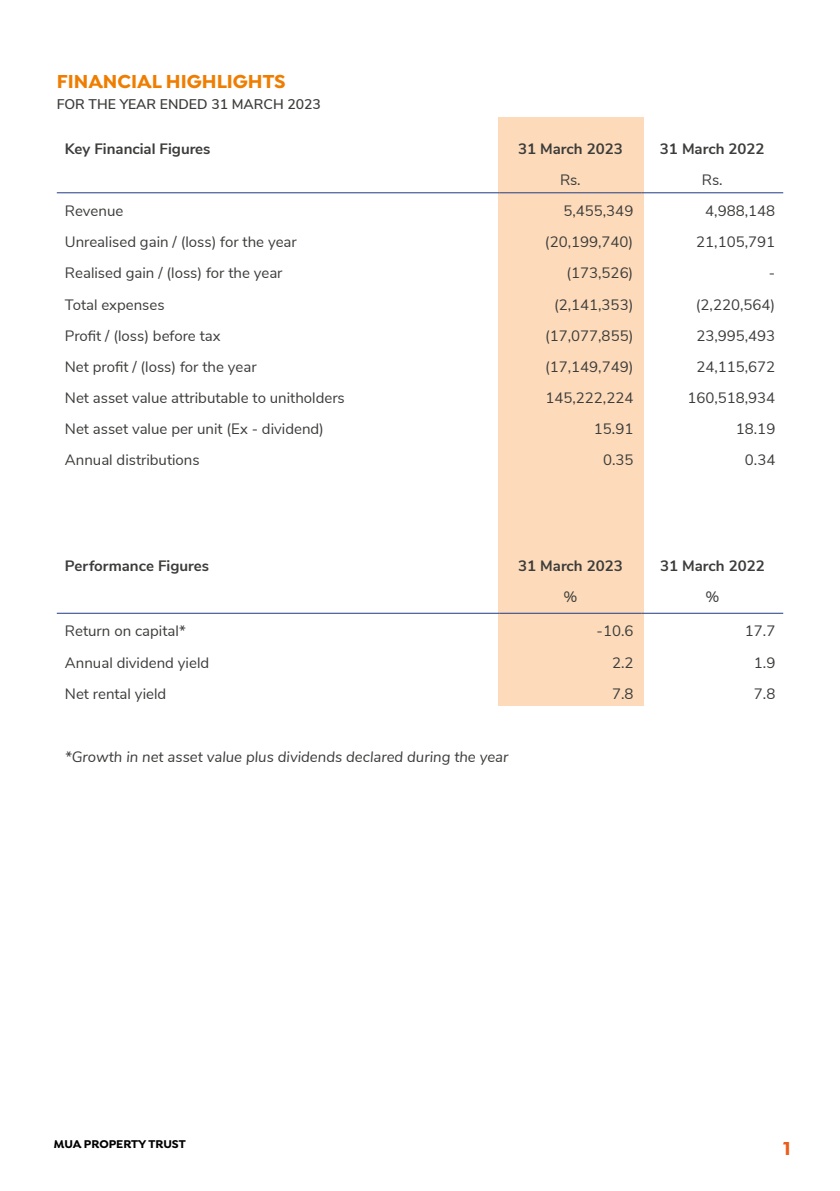
<style>
.page{position:relative;width:840px;height:1191px;background:#fff}
.page>*{position:absolute;margin:0;border:0;box-sizing:border-box;transform-origin:0 0}
.t1{font:700 20px "Isidora";color:#ef7d00}
.t2{font:700 20px "Isidora";color:#eb5d1b}
.t3{font:15px "Nunito Sans";color:#3c3c3b}
.t4{font:700 15px "Nunito Sans";color:#3c3c3b}
.t5{font:italic 15px "Nunito Sans";color:#3c3c3b}
.t6{font:600 14px "Nunito Sans";color:#3c3c3b}
.t7{font:700 12px "Isidora";color:#000}
</style>
<div class="page">
<div style="left:498px;top:117px;width:145px;height:588px;background:#fddbba"></div>
<hr style="left:57px;top:192px;width:442px;height:1px;background:#1f3b83">
<hr style="left:499px;top:192px;width:142px;height:1px;background:#1f3b83">
<hr style="left:641px;top:192px;width:141px;height:1px;background:#1f3b83">
<hr style="left:57px;top:613px;width:442px;height:1px;background:#1f3b83">
<hr style="left:499px;top:613px;width:142px;height:1px;background:#1f3b83">
<hr style="left:641px;top:613px;width:141px;height:1px;background:#1f3b83">
<h1 class="t1" style="left:57px;top:69px;width:230px">FINANCIAL HIGHLIGHTS</h1>
<p class="t6" style="left:57px;top:94px;width:265px">FOR THE YEAR ENDED 31 MARCH 2023</p>
<p class="t4" style="left:65px;top:137px;width:147px">Key Financial Figures</p>
<p class="t4" style="left:517px;top:137px;width:106px">31 March 2023</p>
<p class="t4" style="left:659px;top:137px;width:106px">31 March 2022</p>
<p class="t3" style="left:559px;top:169px;width:22px">Rs.</p>
<p class="t3" style="left:701px;top:169px;width:22px">Rs.</p>
<p class="t3" style="left:65px;top:200px;width:60px">Revenue</p>
<p class="t3" style="left:563px;top:200px;width:71px">5,455,349</p>
<p class="t3" style="left:705px;top:200px;width:71px">4,988,148</p>
<p class="t3" style="left:65px;top:231px;width:233px">Unrealised gain / (loss) for the year</p>
<p class="t3" style="left:544px;top:231px;width:90px">(20,199,740)</p>
<p class="t3" style="left:696px;top:231px;width:80px">21,105,791</p>
<p class="t3" style="left:65px;top:262px;width:219px">Realised gain / (loss) for the year</p>
<p class="t3" style="left:566px;top:262px;width:68px">(173,526)</p>
<p class="t3" style="left:768px;top:262px;width:8px">-</p>
<p class="t3" style="left:65px;top:293px;width:101px">Total expenses</p>
<p class="t3" style="left:553px;top:293px;width:81px">(2,141,353)</p>
<p class="t3" style="left:695px;top:293px;width:81px">(2,220,564)</p>
<p class="t3" style="left:65px;top:324px;width:157px">Profit / (loss) before tax</p>
<p class="t3" style="left:544px;top:324px;width:90px">(17,077,855)</p>
<p class="t3" style="left:696px;top:324px;width:80px">23,995,493</p>
<p class="t3" style="left:65px;top:356px;width:193px">Net profit / (loss) for the year</p>
<p class="t3" style="left:544px;top:356px;width:90px">(17,149,749)</p>
<p class="t3" style="left:696px;top:356px;width:80px">24,115,672</p>
<p class="t3" style="left:65px;top:387px;width:281px">Net asset value attributable to unitholders</p>
<p class="t3" style="left:545px;top:387px;width:89px">145,222,224</p>
<p class="t3" style="left:687px;top:387px;width:89px">160,518,934</p>
<p class="t3" style="left:65px;top:418px;width:260px">Net asset value per unit (Ex - dividend)</p>
<p class="t3" style="left:593px;top:418px;width:41px">15.91</p>
<p class="t3" style="left:735px;top:418px;width:41px">18.19</p>
<p class="t3" style="left:65px;top:449px;width:136px">Annual distributions</p>
<p class="t3" style="left:602px;top:449px;width:32px">0.35</p>
<p class="t3" style="left:744px;top:449px;width:32px">0.34</p>
<p class="t4" style="left:65px;top:555px;width:145px">Performance Figures</p>
<p class="t4" style="left:518px;top:555px;width:106px">31 March 2023</p>
<p class="t4" style="left:659px;top:555px;width:106px">31 March 2022</p>
<p class="t3" style="left:563px;top:586px;width:15px">%</p>
<p class="t3" style="left:705px;top:586px;width:15px">%</p>
<p class="t3" style="left:65px;top:620px;width:122px">Return on capital*</p>
<p class="t3" style="left:596px;top:620px;width:38px">-10.6</p>
<p class="t3" style="left:744px;top:620px;width:32px">17.7</p>
<p class="t3" style="left:65px;top:651px;width:146px">Annual dividend yield</p>
<p class="t3" style="left:611px;top:651px;width:23px">2.2</p>
<p class="t3" style="left:753px;top:651px;width:23px">1.9</p>
<p class="t3" style="left:65px;top:682px;width:103px">Net rental yield</p>
<p class="t3" style="left:611px;top:682px;width:23px">7.8</p>
<p class="t3" style="left:753px;top:682px;width:23px">7.8</p>
<p class="t5" style="left:65px;top:746px;width:445px">*Growth in net asset value plus dividends declared during the year</p>
<p class="t7" style="left:54px;top:1136px;width:133px">MUA PROPERTY TRUST</p>
<h1 class="t2" style="left:782px;top:1135px;width:9px">1</h1>
</div>
